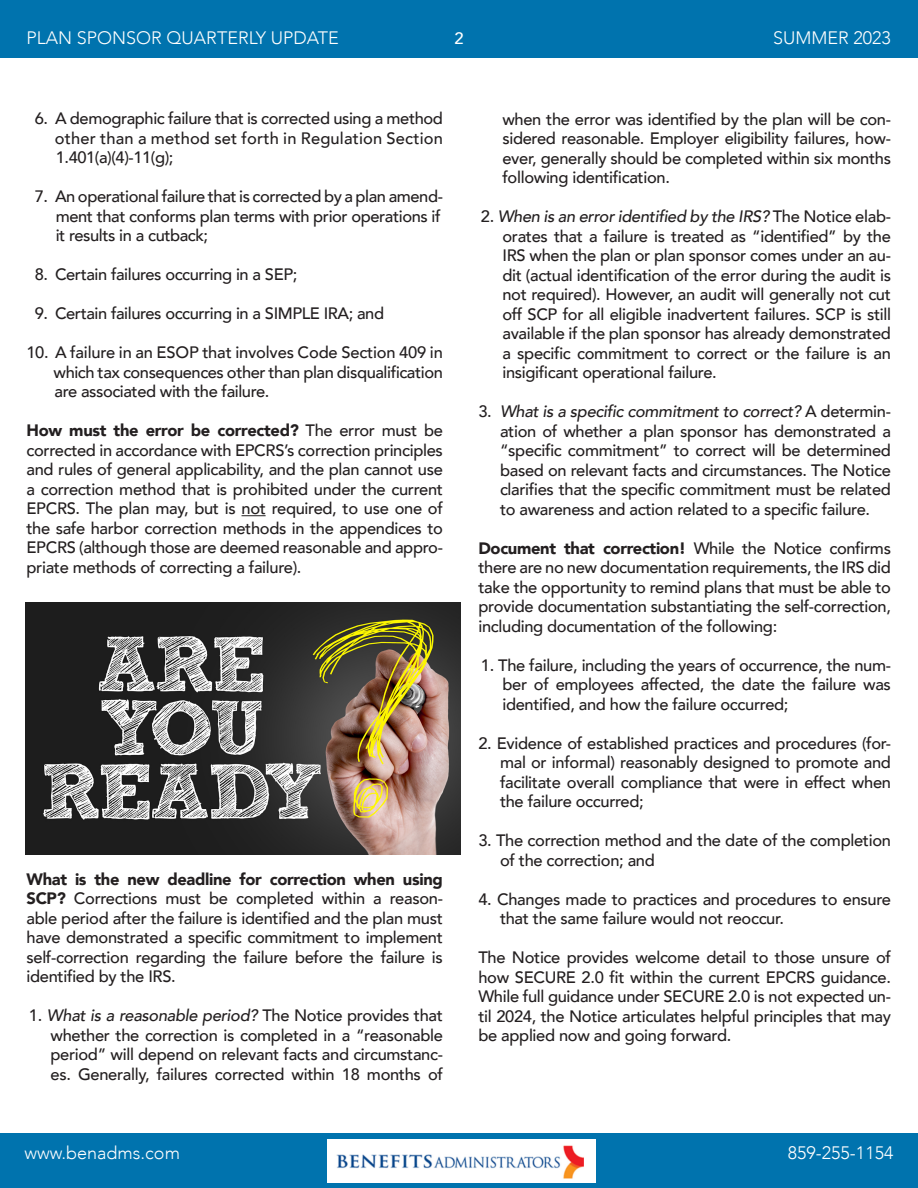
<style>
.page{position:relative;width:918px;height:1188px;background:#fff}
.page>*{position:absolute;margin:0;border:0;box-sizing:border-box;transform-origin:0 0}
.t1{font:300 18px "Avenir";color:#fff}
.t2{font:500 16.5px/19.5px "Avenir";letter-spacing:-.02em;color:#231f20;text-align:justify}
.t3{font:italic 500 16.5px "Avenir";letter-spacing:-.02em;color:#231f20}
.t4{font:500 16.5px "Avenir";letter-spacing:.01em;color:#231f20}
.t5{font:500 16.5px "Avenir";color:#fff}
.s1{font-weight:900}
.s2{font-style:italic}
.s3{font-style:normal}
</style>
<div class="page">
<div style="left:0;top:0;width:918px;height:58px;background:#0073ae"></div>
<svg style="left:242px;top:515px;width:24px;height:1px"></svg>
<div style="left:0;top:1134px;width:918px;height:54px;background:#0073ae"></div>
<img style="left:25px;top:602px;width:436px;height:252px">
<img style="left:327px;top:1139px;width:268px;height:44px">
<p class="t1" style="left:27px;top:27px;width:314px">PLAN SPONSOR QUARTERLY UPDATE</p>
<p class="t5" style="left:454px;top:23px;width:11px">2</p>
<p class="t1" style="left:773px;top:27px;width:119px">SUMMER 2023</p>
<p class="t2" style="left:35px;top:108px;width:410px">6. A demographic failure that is corrected using a method</p>
<p class="t4" style="left:55px;top:124px;width:390px">other than a method set forth in Regulation Section</p>
<p class="t2" style="left:56px;top:147px;width:119px">1.401(a)(4)-11(g);</p>
<p class="t2" style="left:35px;top:186px;width:410px">7. An operational failure that is corrected by a plan amend-</p>
<p class="t2" style="left:56px;top:206px;width:386px">ment that conforms plan terms with prior operations if</p>
<p class="t2" style="left:56px;top:225px;width:154px">it results in a cutback;</p>
<p class="t2" style="left:35px;top:264px;width:264px">8. Certain failures occurring in a SEP;</p>
<p class="t2" style="left:35px;top:303px;width:351px">9. Certain failures occurring in a SIMPLE IRA; and</p>
<p class="t2" style="left:27px;top:342px;width:418px">10. A failure in an ESOP that involves Code Section 409 in</p>
<p class="t2" style="left:54px;top:362px;width:391px">which tax consequences other than plan disqualification</p>
<p class="t2" style="left:55px;top:381px;width:216px">are associated with the failure.</p>
<p class="t2" style="left:27px;top:420px;width:418px"><span class="s1">How must the error be corrected?</span> The error must be corrected in accordance with EPCRS’s correction principles and rules of general applicability, and the plan cannot use a correction method that is prohibited under the current EPCRS. The plan may, but is not required, to use one of the safe harbor correction methods in the appendices to EPCRS (although those are deemed reasonable and appro&shy;priate methods of correcting a failure).</p>
<p class="t2" style="left:27px;top:869px;width:418px"><span class="s1">What is the new deadline for correction when using SCP?</span> Corrections must be completed within a reason&shy;able period after the failure is identified and the plan must have demonstrated a specific commitment to implement self-correction regarding the failure before the failure is identified by the IRS.</p>
<p class="t2" style="left:51px;top:1005px;width:394px;text-indent:-22px">1. <span class="s2">What is a reasonable period?</span> The Notice provides that whether the correction is completed in a “reasonable period” will depend on relevant facts and circumstanc&shy;es. Generally, failures corrected within 18 months of</p>
<p class="t2" style="left:502px;top:108px;width:390px">when the error was identified by the plan will be con&shy;sidered reasonable. Employer eligibility failures, how&shy;ever, generally should be completed within six months following identification.</p>
<p class="t2" style="left:502px;top:206px;width:390px;text-indent:-22px">2. <span class="s2">When is an error identified by the IRS?</span> The Notice elab&shy;orates that a failure is treated as “identified” by the IRS when the plan or plan sponsor comes under an au&shy;dit (actual identification of the error during the audit is not required). However, an audit will generally not cut off SCP for all eligible inadvertent failures. SCP is still available if the plan sponsor has already demonstrated a specific commitment to correct or the failure is an insigificant operational failure.</p>
<p class="t3" style="left:478px;top:401px;width:414px"><span class="s3">3.</span> What is a specific commitment to correct? <span class="s3">A determin-</span></p>
<p class="t2" style="left:500px;top:420px;width:392px">ation of whether a plan sponsor has demonstrated a “specific commitment” to correct will be determined based on relevant facts and circumstances. The Notice clarifies that the specific commitment must be related to awareness and action related to a specific failure.</p>
<p class="t2" style="left:478px;top:537px;width:414px"><span class="s1">Document that correction!</span> While the Notice confirms there are no new documentation requirements, the IRS did take the opportunity to remind plans that must be able to provide documentation substantiating the self-correction, including documentation of the following:</p>
<p class="t2" style="left:502px;top:654px;width:390px;text-indent:-22px">1. The failure, including the years of occurrence, the num&shy;ber of employees affected, the date the failure was identified, and how the failure occurred;</p>
<p class="t2" style="left:500px;top:732px;width:393px;text-indent:-22px">2. Evidence of established practices and procedures (for&shy;mal or informal) reasonably designed to promote and facilitate overall compliance that were in effect when the failure occurred;</p>
<p class="t2" style="left:500px;top:830px;width:392px;text-indent:-22px">3. The correction method and the date of the completion of the correction; and</p>
<p class="t2" style="left:500px;top:888px;width:392px;text-indent:-22px">4. Changes made to practices and procedures to ensure that the same failure would not reoccur.</p>
<p class="t2" style="left:478px;top:947px;width:414px">The Notice provides welcome detail to those unsure of how SECURE 2.0 fit within the current EPCRS guidance.<br>While full guidance under SECURE 2.0 is not expected un&shy;til 2024, the Notice articulates helpful principles that may be applied now and going forward.</p>
<p class="t1" style="left:25px;top:1143px;width:157px">www.benadms.com</p>
<p class="t1" style="left:788px;top:1143px;width:107px">859-255-1154</p>
</div>
